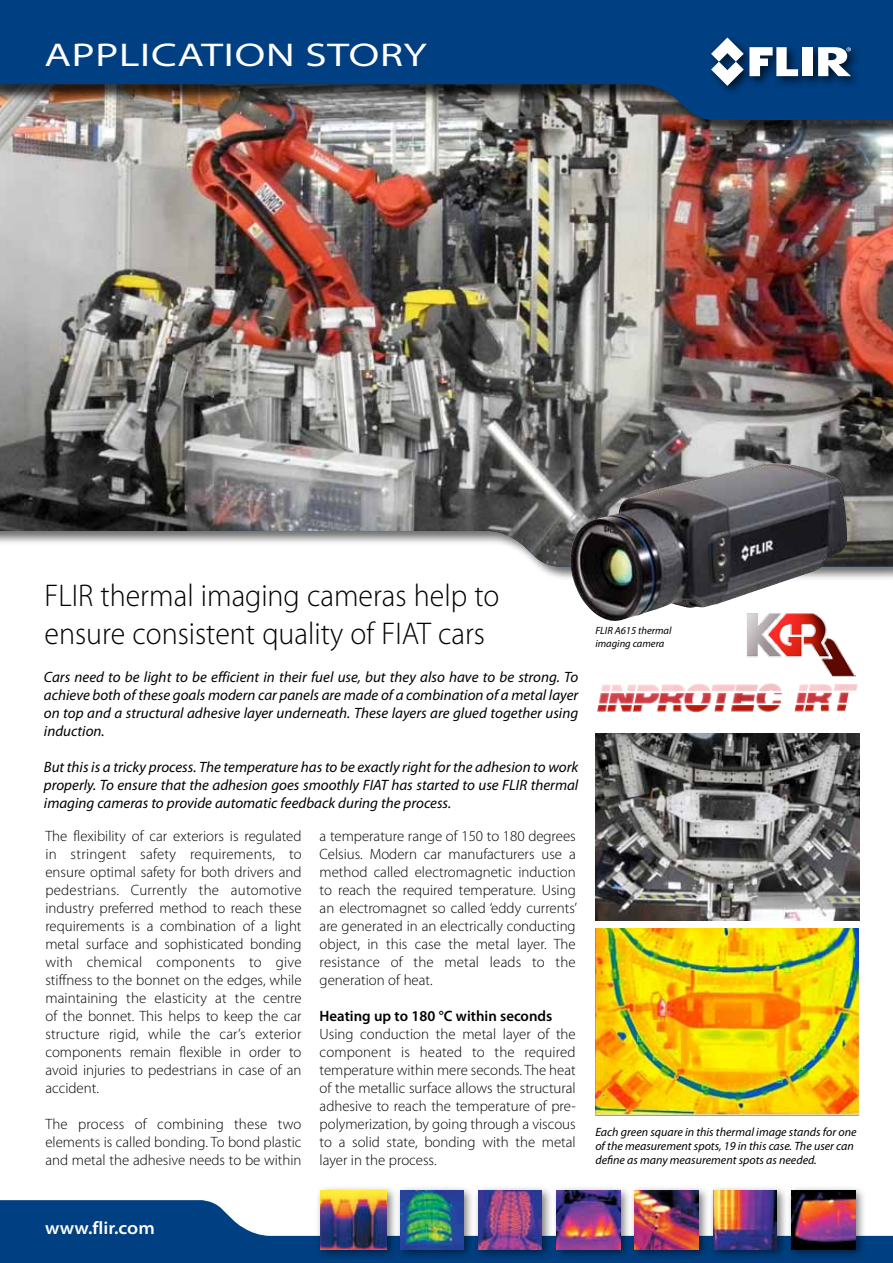
<style>
.page{position:relative;width:893px;height:1263px;background:#fff}
.page>*{position:absolute;margin:0;border:0;box-sizing:border-box;transform-origin:0 0}
.t1{font:semi-expanded 33px "Myriad Pro";letter-spacing:.02em;color:#fff;scale:1.2 1}
.t2{font:300 31.5px/37.8px "Myriad Pro";color:#000;scale:.95 1}
.t3{font:600 semi-expanded 18px "Myriad Pro";color:#fff}
.t4{font:300 15px/18px "Myriad Pro";color:#000;text-align:justify}
.t5{font:italic 15px/18px "Myriad Pro";color:#000;text-align:justify}
.t6{font:600 15px "Myriad Pro";color:#000}
.t7{font:italic 12px/14.4px "Myriad Pro";color:#000}
.t8{font:italic 10.5px/12.6px "Myriad Pro";color:#000}
</style>
<div class="page">
<img style="left:0;top:139px;width:893px;height:428px">
<div style="left:0;top:0;width:893px;height:139px;background:#000;opacity:.75"></div>
<svg style="left:0;top:0;width:893px;height:120px;background:#1c4979"></svg>
<svg style="left:0;top:1200px;width:893px;height:63px;fill:#003f81"></svg>
<div style="left:708px;top:34px;width:155px;height:63px;background:#000;opacity:.66"></div>
<div style="left:803px;top:47px;width:10px;height:29px;background:#fff"></div>
<svg style="left:711px;top:37px;width:87px;height:49px"></svg>
<svg style="left:818px;top:47px;width:33px;height:29px"></svg>
<div style="left:552px;top:1185px;width:80px;height:75px;background:#000;opacity:.52"></div>
<img style="left:557px;top:1191px;width:63px;height:58px">
<div style="left:630px;top:1185px;width:80px;height:75px;background:#000;opacity:.52"></div>
<img style="left:635px;top:1191px;width:64px;height:58px">
<div style="left:787px;top:1185px;width:80px;height:75px;background:#000;opacity:.52"></div>
<img style="left:792px;top:1191px;width:63px;height:58px">
<div style="left:708px;top:1185px;width:80px;height:75px;background:#000;opacity:.52"></div>
<img style="left:714px;top:1191px;width:63px;height:58px">
<div style="left:315px;top:1185px;width:83px;height:75px;background:#000;opacity:.52"></div>
<img style="left:320px;top:1191px;width:67px;height:58px">
<div style="left:473px;top:1185px;width:80px;height:75px;background:#000;opacity:.52"></div>
<img style="left:479px;top:1191px;width:63px;height:58px">
<div style="left:395px;top:1185px;width:80px;height:75px;background:#000;opacity:.52"></div>
<img style="left:400px;top:1191px;width:64px;height:58px">
<img style="left:595px;top:928px;width:264px;height:187px">
<img style="left:595px;top:733px;width:264px;height:188px">
<img style="left:571px;top:463px;width:276px;height:158px">
<img style="left:597px;top:683px;width:261px;height:30px">
<div style="left:737px;top:610px;width:128px;height:69px;background:#fff"></div>
<img style="left:746px;top:613px;width:109px;height:64px">
<h1 class="t1" style="left:44px;top:37px;width:320px">APPLICATION STORY</h1>
<h2 class="t2" style="left:45px;top:577px;width:480px">FLIR thermal imaging cameras help to ensure consistent quality of FIAT cars</h2>
<p class="t5" style="left:44px;top:667px;width:536px">Cars need to be light to be efficient in their fuel use, but they also have to be strong. To achieve both of these goals modern car panels are made of a combination of a metal layer on top and a structural adhesive layer underneath. These layers are glued together using induction.</p>
<p class="t5" style="left:44px;top:757px;width:536px">But this is a tricky process. The temperature has to be exactly right for the adhesion to work properly. To ensure that the adhesion goes smoothly FIAT has started to use FLIR thermal imaging cameras to provide automatic feedback during the process.</p>
<p class="t4" style="left:45px;top:827px;width:258px">The flexibility of car exteriors is regulated in stringent safety requirements, to ensure optimal safety for both drivers and pedestrians. Currently the automotive industry preferred method to reach these requirements is a combination of a light metal surface and sophisticated bonding with chemical components to give stiffness to the bonnet on the edges, while maintaining the elasticity at the centre of the bonnet. This helps to keep the car structure rigid, while the car’s exterior components remain flexible in order to avoid injuries to pedestrians in case of an accident.</p>
<p class="t4" style="left:45px;top:1115px;width:258px">The process of combining these two elements is called bonding. To bond plastic and metal the adhesive needs to be within</p>
<p class="t4" style="left:320px;top:827px;width:259px">a temperature range of 150 to 180 degrees Celsius. Modern car manufacturers use a method called electromagnetic induction to reach the required temperature. Using an electromagnet so called ‘eddy currents’ are generated in an electrically conducting object, in this case the metal layer. The resistance of the metal leads to the generation of heat.</p>
<p class="t6" style="left:320px;top:1006px;width:234px">Heating up to 180 °C within seconds</p>
<p class="t4" style="left:320px;top:1025px;width:258px">Using conduction the metal layer of the component is heated to the required temperature within mere seconds. The heat of the metallic surface allows the structural adhesive to reach the temperature of pre&shy;polymerization, by going through a viscous to a solid state, bonding with the metal layer in the process.</p>
<p class="t8" style="left:595px;top:624px;width:78px">FLIR A615 thermal imaging camera</p>
<p class="t7" style="left:595px;top:1124px;width:263px">Each green square in this thermal image stands for one of the measurement spots, 19 in this case. The user can define as many measurement spots as needed.</p>
<p class="t3" style="left:45px;top:1218px;width:111px">www.flir.com</p>
</div>
